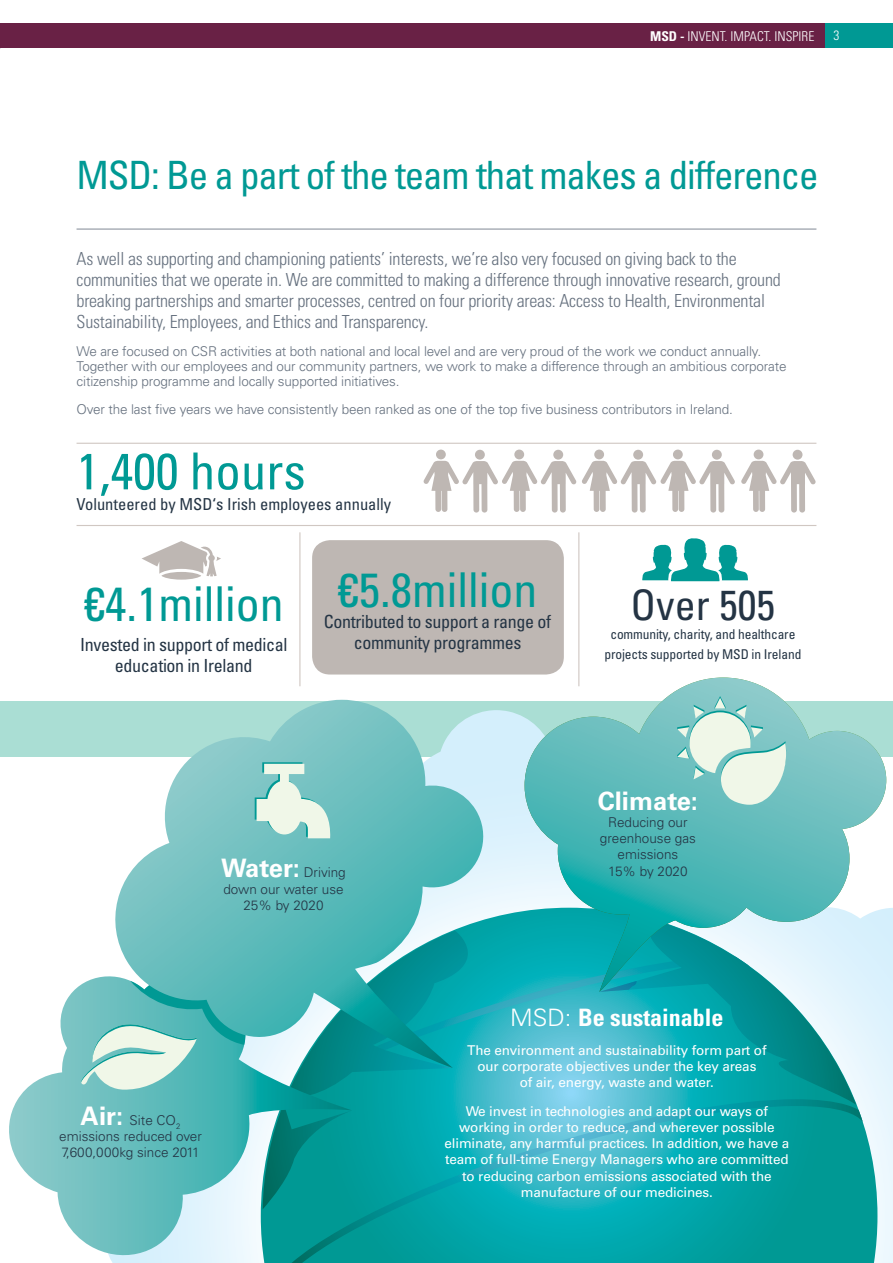
<style>
.page{position:relative;width:893px;height:1263px;background:#fff}
.page>*{position:absolute;margin:0;border:0;box-sizing:border-box;transform-origin:0 0}
.t1{font:condensed 51px "Univers";color:#009994}
.t2{font:condensed 48px "Univers";color:#009994}
.t3{font:condensed 42px "Univers";color:#243444}
.t4{font:condensed 39px "Univers";letter-spacing:-.03em;color:#009994}
.t5{font:700 25.5px "Univers";color:#fff}
.t6{font:700 condensed 24px "Univers";color:#fff}
.t7{font:300 condensed 18px/21px "Univers";letter-spacing:-.01em;color:#65707e}
.t8{font:condensed 18px/21px "Univers";letter-spacing:-.02em;color:#243444;text-align:center}
.t9{font:condensed 16.5px "Univers";color:#243444}
.t10{font:13.5px/16.2px "Univers";letter-spacing:-.01em;color:#fff;text-align:center}
.t11{font:300 13.5px/15px "Univers";letter-spacing:-.01em;color:#65707e}
.t12{font:300 13.5px/16.2px "Univers";color:#243444;text-align:center}
.t13{font:condensed 13.5px/19.5px "Univers";letter-spacing:-.01em;color:#243444;text-align:center}
.t14{font:300 condensed 13.5px "Univers";color:#fff}
.s1{font-weight:700}
.s2{font-weight:700;font-size:25.5px;color:#fff}
.s3{font-weight:300;font-stretch:normal}
</style>
<div class="page">
<div style="left:816px;top:24px;width:77px;height:24px;background:#009994"></div>
<div style="left:0;top:24px;width:825px;height:24px;background:#692145"></div>
<div style="left:312px;top:540px;width:252px;height:134px;background:#beb7b3;border-radius:18px"></div>
<svg style="left:161px;top:572px;width:40px;height:8px"></svg>
<svg style="left:142px;top:541px;width:79px;height:35px"></svg>
<svg style="left:642px;top:538px;width:106px;height:43px"></svg>
<div style="left:0;top:702px;width:893px;height:55px;background:#aaded4"></div>
<hr style="left:77px;top:228px;width:739px;height:2px;background:#8f96a1">
<hr style="left:299px;top:532px;width:1px;height:154px;background:#d0c7c2">
<hr style="left:578px;top:532px;width:1px;height:154px;background:#d0c7c2">
<hr style="left:77px;top:443px;width:739px;height:1px;background:#d0c7c2">
<hr style="left:77px;top:525px;width:739px;height:1px;background:#d0c7c2">
<div style="left:475px;top:450px;width:10px;height:10px;background:#beb7b3;border-radius:50%"></div>
<div style="left:553px;top:450px;width:10px;height:10px;background:#beb7b3;border-radius:50%"></div>
<div style="left:633px;top:450px;width:10px;height:10px;background:#beb7b3;border-radius:50%"></div>
<div style="left:712px;top:450px;width:10px;height:10px;background:#beb7b3;border-radius:50%"></div>
<div style="left:436px;top:450px;width:10px;height:9px;background:#beb7b3;border-radius:50%"></div>
<div style="left:514px;top:450px;width:10px;height:9px;background:#beb7b3;border-radius:50%"></div>
<div style="left:594px;top:450px;width:10px;height:9px;background:#beb7b3;border-radius:50%"></div>
<svg style="left:423px;top:461px;width:312px;height:52px"></svg>
<div style="left:673px;top:450px;width:10px;height:9px;background:#beb7b3;border-radius:50%"></div>
<div style="left:793px;top:450px;width:9px;height:10px;background:#beb7b3;border-radius:50%"></div>
<svg style="left:741px;top:461px;width:75px;height:52px"></svg>
<div style="left:754px;top:450px;width:9px;height:9px;background:#beb7b3;border-radius:50%"></div>
<svg style="left:490px;top:710px;width:403px;height:553px;background:#e0f3fb"></svg>
<svg style="left:490px;top:908px;width:387px;height:355px;background:#78ccd0"></svg>
<svg style="left:480px;top:956px;width:119px;height:143px;background:#4ebfd1"></svg>
<svg style="left:352px;top:1099px;width:511px;height:164px;background:#13a8ae"></svg>
<svg style="left:352px;top:1068px;width:128px;height:141px;background:#03a6ab"></svg>
<svg style="left:599px;top:992px;width:257px;height:113px;background:#2fafb7"></svg>
<svg style="left:9px;top:985px;width:343px;height:278px"></svg>
<svg style="left:104px;top:700px;width:386px;height:368px"></svg>
<svg style="left:525px;top:677px;width:361px;height:315px"></svg>
<svg style="left:80px;top:968px;width:169px;height:124px;background:#79c6c3"></svg>
<svg style="left:677px;top:696px;width:109px;height:109px;background:#acdad3"></svg>
<svg style="left:255px;top:762px;width:77px;height:76px;background:#b1dcd4"></svg>
<p class="t14" style="left:650px;top:28px;width:166px"><span class="s1">MSD -</span> INVENT. IMPACT. INSPIRE</p>
<p class="t14" style="left:833px;top:28px;width:7px">3</p>
<h3 class="t4" style="left:77px;top:151px;width:744px">MSD: Be a part of the team that makes a difference</h3>
<p class="t7" style="left:77px;top:248px;width:706px">As well as supporting and championing patients’ interests, we’re also very focused on giving back to the communities that we operate in. We are committed to making a difference through innovative research, ground breaking partnerships and smarter processes, centred on four priority areas: Access to Health, Environmental Sustainability, Employees, and Ethics and Transparency.</p>
<p class="t11" style="left:77px;top:344px;width:712px">We are focused on CSR activities at both national and local level and are very proud of the work we conduct annually.<br>Together with our employees and our community partners, we work to make a difference through an ambitious corporate citizenship programme and locally supported initiatives.</p>
<p class="t11" style="left:77px;top:401px;width:658px">Over the last five years we have consistently been ranked as one of the top five business contributors in Ireland.</p>
<h1 class="t1" style="left:77px;top:439px;width:231px">1,400 hours</h1>
<p class="t9" style="left:77px;top:494px;width:316px">Volunteered by MSD‘s Irish employees annually</p>
<h2 class="t2" style="left:84px;top:574px;width:201px">€4.1million</h2>
<h3 class="t8" style="left:80px;top:634px;width:209px">Invested in support of medical education in Ireland</h3>
<h2 class="t2" style="left:338px;top:559px;width:201px">€5.8million</h2>
<h3 class="t8" style="left:324px;top:611px;width:229px">Contributed to support a range of community programmes</h3>
<h3 class="t3" style="left:631px;top:578px;width:146px">Over 505</h3>
<p class="t13" style="left:604px;top:624px;width:198px">community, charity, and healthcare projects supported by MSD in Ireland</p>
<h3 class="t5" style="left:598px;top:786px;width:102px">Climate:</h3>
<p class="t12" style="left:600px;top:814px;width:98px">Reducing our greenhouse gas emissions</p>
<p class="t12" style="left:221px;top:864px;width:126px"><span class="s2">Water:</span> Driving</p>
<p class="t12" style="left:608px;top:863px;width:81px">15% by 2020</p>
<p class="t12" style="left:223px;top:881px;width:122px">down our water use<br>25% by 2020</p>
<p class="t12" style="left:59px;top:1112px;width:144px"><span class="s2">Air:</span> Site CO<sub>2 </sub>emissions reduced over<br>7,600,000kg since 2011</p>
<h3 class="t6" style="left:510px;top:1002px;width:215px"><span class="s3">MSD:</span> Be sustainable</h3>
<p class="t10" style="left:467px;top:1042px;width:301px">The environment and sustainability form part of our corporate objectives under the key areas<br>of air, energy, waste and water.</p>
<p class="t10" style="left:444px;top:1103px;width:346px">We invest in technologies and adapt our ways of working in order to reduce, and wherever possible eliminate, any harmful practices. In addition, we have a team of full-time Energy Managers who are committed to reducing carbon emissions associated with the manufacture of our medicines.</p>
</div>
